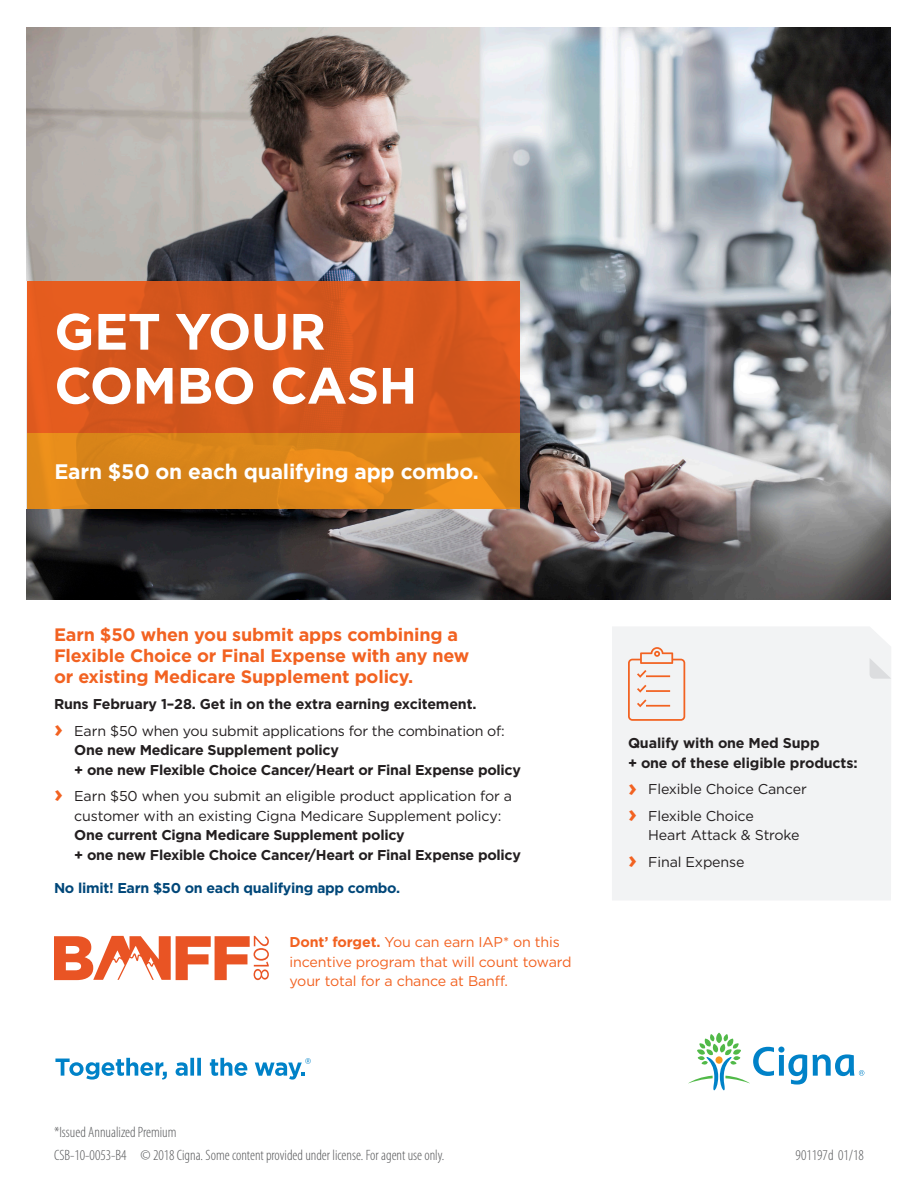
<style>
.page{position:relative;width:918px;height:1188px;background:#fff}
.page>*{position:absolute;margin:0;border:0;box-sizing:border-box;transform-origin:0 0}
.Headline_bold_40_45{font:700 51px/54px "Gotham";letter-spacing:-.01em;color:#fff}
.Subheadline_bold_14{font:700 21px "Gotham";letter-spacing:-.01em;color:#fff}
.Body_copy_head_bold{font:700 18px/21px "Gotham";letter-spacing:-.01em;color:#f26221}
.Legal_copy_Cat{font:300 condensed 15px "Myriad Pro";color:#57585a}
.t1{font:14.25px/19.5px "Gotham";letter-spacing:-.01em;color:#231f20}
.Body_copy_head_bold-2{font:700 14.25px/19.5px "Gotham";letter-spacing:-.02em;color:#231f20}
.Body_copy_head_bold-3{font:14.25px/19.5px "Gotham";letter-spacing:-.01em;color:#f26221}
.Call_to_action_bold9{font:700 14.25px "Gotham";letter-spacing:-.02em;color:#004779}
.s1{font-size:24px;color:#f26221}
.s2{font-weight:400}
.s3{font-weight:700;font-size:24px;color:#f26221}
.s4{font-weight:700}
</style>
<div class="page">
<img style="left:26px;top:27px;width:865px;height:572px">
<div style="left:612px;top:627px;width:279px;height:273px;background:#f2f3f4"></div>
<svg style="left:870px;top:658px;width:21px;height:21px"></svg>
<svg style="left:628px;top:647px;width:57px;height:74px"></svg>
<svg style="left:54px;top:936px;width:215px;height:44px"></svg>
<svg style="left:27px;top:282px;width:492px;height:151px;background:#d8571d"></svg>
<svg style="left:27px;top:433px;width:492px;height:76px;background:#dc8619"></svg>
<svg style="left:55px;top:1058px;width:112px;height:22px"></svg>
<svg style="left:176px;top:1058px;width:25px;height:18px"></svg>
<svg style="left:210px;top:1058px;width:37px;height:18px"></svg>
<svg style="left:255px;top:1058px;width:56px;height:22px"></svg>
<svg style="left:688px;top:1033px;width:176px;height:57px"></svg>
<p class="Headline_bold_40_45" style="left:54px;top:304px;width:365px">GET YOUR<br>COMBO CASH</p>
<p class="Subheadline_bold_14" style="left:54px;top:457px;width:426px">Earn $50 on each qualifying app combo.</p>
<p class="Body_copy_head_bold" style="left:54px;top:624px;width:417px">Earn $50 when you submit apps combining a<br>Flexible Choice or Final Expense with any new or existing Medicare Supplement policy.</p>
<p class="Body_copy_head_bold-2" style="left:54px;top:694px;width:424px">Runs February 1–28. Get in on the extra earning excitement.</p>
<p class="Body_copy_head_bold-2" style="left:74px;top:721px;width:448px;text-indent:-20px"><span class="s1">›</span> <span class="s2">Earn $50 when you submit applications for the combination of:<br></span>One new Medicare Supplement policy<br>+ one new Flexible Choice Cancer/Heart or Final Expense policy</p>
<p class="t1" style="left:74px;top:786px;width:448px;text-indent:-20px"><span class="s3">›</span> Earn $50 when you submit an eligible product application for a customer with an existing Cigna Medicare Supplement policy:<br><span class="s4">One current Cigna Medicare Supplement policy<br>+ one new Flexible Choice Cancer/Heart or Final Expense policy</span></p>
<p class="Call_to_action_bold9" style="left:54px;top:879px;width:348px">No limit! Earn $50 on each qualifying app combo.</p>
<p class="Body_copy_head_bold-3" style="left:289px;top:932px;width:284px"><span class="s4">Dont’ forget.</span> You can earn IAP* on this incentive program that will count toward your total for a chance at Banff.</p>
<p class="Body_copy_head_bold-2" style="left:628px;top:734px;width:231px">Qualify with one Med Supp<br>+ one of these eligible products:</p>
<p class="t1" style="left:628px;top:779px;width:180px"><span class="s3">›</span> Flexible Choice Cancer</p>
<p class="t1" style="left:648px;top:806px;width:153px;text-indent:-20px"><span class="s3">›</span> Flexible Choice<br>Heart Attack &amp; Stroke</p>
<p class="t1" style="left:628px;top:852px;width:118px"><span class="s3">›</span> Final Expense</p>
<p class="Legal_copy_Cat" style="left:54px;top:1124px;width:124px">*Issued Annualized Premium</p>
<p class="Legal_copy_Cat" style="left:54px;top:1147px;width:392px">CSB-10-0053-B4 © 2018 Cigna. Some content provided under license. For agent use only.</p>
<p class="Legal_copy_Cat" style="left:796px;top:1147px;width:70px">901197d 01/18</p>
</div>
